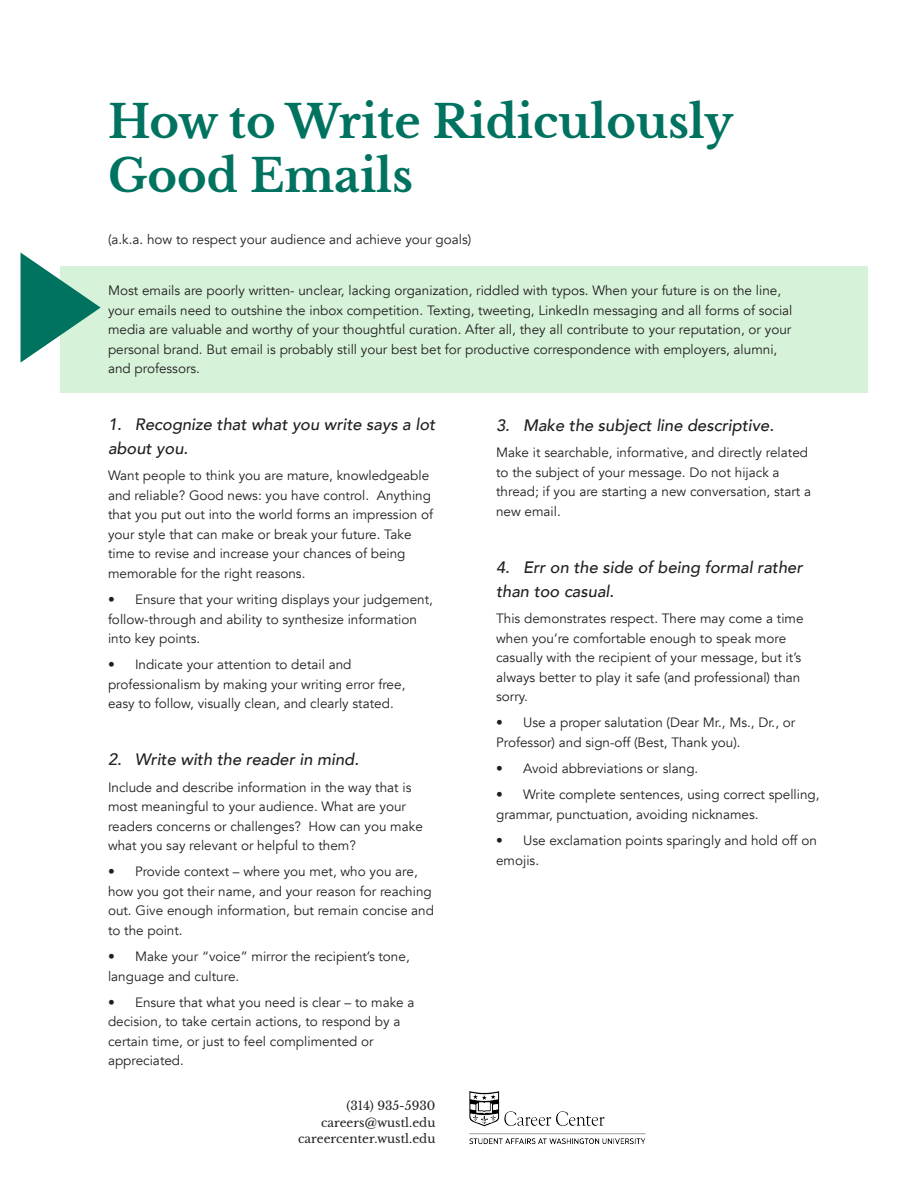
<style>
.page{position:relative;width:918px;height:1188px;background:#fff}
.page>*{position:absolute;margin:0;border:0;box-sizing:border-box;transform-origin:0 0}
.Page_Title{font:700 45px/54px "Libre Baskerville";color:#007360}
.t1{font:italic 500 16.5px/24px "Avenir";color:#231f20}
.t2{font:13.5px/19.5px "Avenir";color:#231f20}
.t3{font:12px/16.5px "Libre Baskerville";color:#231f20;text-align:right}
</style>
<div class="page">
<div style="left:61px;top:266px;width:807px;height:127px;background:#d6f3d9"></div>
<svg style="left:21px;top:253px;width:80px;height:110px"></svg>
<img style="left:469px;top:1091px;width:177px;height:54px">
<p class="Page_Title" style="left:108px;top:95px;width:627px">How to Write Ridiculously<br>Good Emails</p>
<p class="t2" style="left:108px;top:230px;width:365px">(a.k.a. how to respect your audience and achieve your goals)</p>
<p class="t2" style="left:108px;top:281px;width:686px">Most emails are poorly written- unclear, lacking organization, riddled with typos. When your future is on the line, your emails need to outshine the inbox competition. Texting, tweeting, LinkedIn messaging and all forms of social media are valuable and worthy of your thoughtful curation. After all, they all contribute to your reputation, or your personal brand. But email is probably still your best bet for productive correspondence with employers, alumni, and professors.</p>
<p class="t1" style="left:108px;top:413px;width:329px">1. Recognize that what you write says a lot about you.</p>
<p class="t2" style="left:108px;top:466px;width:327px">Want people to think you are mature, knowledgeable and reliable? Good news: you have control. Anything that you put out into the world forms an impression of your style that can make or break your future. Take time to revise and increase your chances of being memorable for the right reasons.</p>
<p class="t2" style="left:108px;top:590px;width:326px">• Ensure that your writing displays your judgement, follow-through and ability to synthesize information into key points.</p>
<p class="t2" style="left:108px;top:655px;width:299px">• Indicate your attention to detail and professionalism by making your writing error free, easy to follow, visually clean, and clearly stated.</p>
<p class="t1" style="left:108px;top:748px;width:252px">2. Write with the reader in mind.</p>
<p class="t2" style="left:108px;top:777px;width:316px">Include and describe information in the way that is most meaningful to your audience. What are your readers concerns or challenges? How can you make what you say relevant or helpful to them?</p>
<p class="t2" style="left:108px;top:862px;width:328px">• Provide context – where you met, who you are, how you got their name, and your reason for reaching out. Give enough information, but remain concise and to the point.</p>
<p class="t2" style="left:108px;top:947px;width:303px">• Make your “voice” mirror the recipient’s tone, language and culture.</p>
<p class="t2" style="left:108px;top:993px;width:308px">• Ensure that what you need is clear – to make a decision, to take certain actions, to respond by a certain time, or just to feel complimented or appreciated.</p>
<p class="t3" style="left:298px;top:1098px;width:139px">(314) 935-5930 careers@wustl.edu careercenter.wustl.edu</p>
<p class="t1" style="left:496px;top:414px;width:279px">3. Make the subject line descriptive.</p>
<p class="t2" style="left:496px;top:443px;width:316px">Make it searchable, informative, and directly related to the subject of your message. Do not hijack a thread; if you are starting a new conversation, start a new email.</p>
<p class="t1" style="left:496px;top:556px;width:308px">4. Err on the side of being formal rather than too casual.</p>
<p class="t2" style="left:496px;top:609px;width:309px">This demonstrates respect. There may come a time when you’re comfortable enough to speak more casually with the recipient of your message, but it’s always better to play it safe (and professional) than sorry.</p>
<p class="t2" style="left:496px;top:713px;width:301px">• Use a proper salutation (Dear Mr., Ms., Dr., or<br>Professor) and sign-off (Best, Thank you).</p>
<p class="t2" style="left:496px;top:759px;width:204px">• Avoid abbreviations or slang.</p>
<p class="t2" style="left:496px;top:785px;width:325px">• Write complete sentences, using correct spelling, grammar, punctuation, avoiding nicknames.</p>
<p class="t2" style="left:496px;top:831px;width:322px">• Use exclamation points sparingly and hold off on emojis.</p>
</div>
